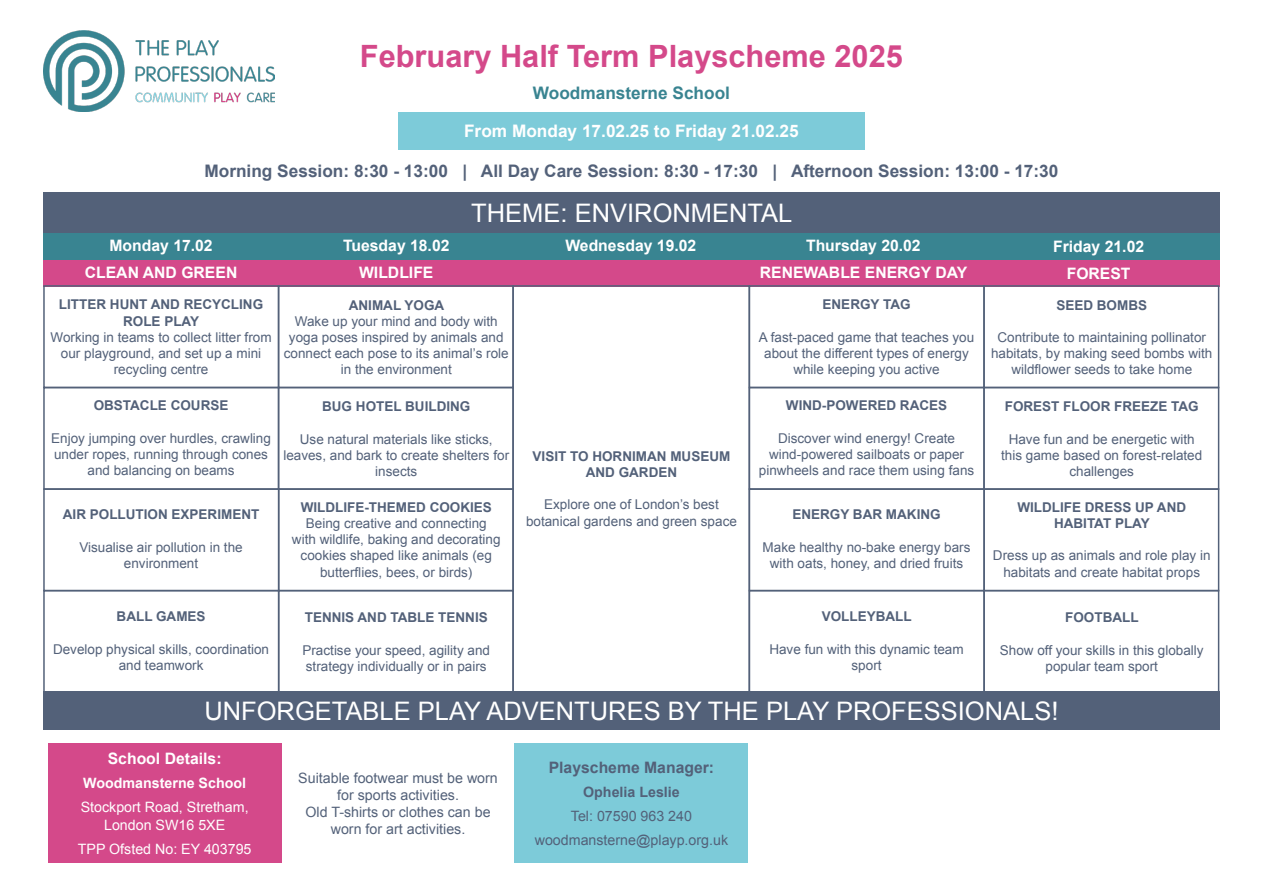
<style>
.page{position:relative;width:1263px;height:893px;background:#fff}
.page>*{position:absolute;margin:0;border:0;box-sizing:border-box;transform-origin:0 0}
.t1{font:700 30.75px "Arial";color:#d4498a}
.t2{font:25.5px "Arial";color:#fff}
.t3{font:700 17.25px "Arial";color:#536179}
.t4{font:700 17.25px "Arial";color:#fff}
.t5{font:700 17.25px "Arial";color:#398491}
.t6{font:700 15.75px "Arial";color:#fff}
.t7{font:700 15.75px "Arial";color:#536179}
.t8{font:14.25px "Arial";color:#536179}
.t9{font:14.25px "Arial";color:#fff}
.t10{font:700 14.25px "Arial";color:#fff}
.t11{font:700 14.25px "Arial";color:#536179}
.t12{font:13.5px/16.2px "Arial";color:#536179;text-align:center}
.t13{font:700 13.5px "Arial";color:#536179}
</style>
<div class="page">
<div style="left:43px;top:228px;width:1176px;height:57px;background:#398491"></div>
<div style="left:43px;top:261px;width:1176px;height:26px;background:#d4498a"></div>
<div style="left:43px;top:285px;width:236px;height:103px;border:2px solid #536179"></div>
<div style="left:749px;top:285px;width:236px;height:103px;border:2px solid #536179"></div>
<div style="left:278px;top:285px;width:236px;height:103px;border:2px solid #536179"></div>
<div style="left:512px;top:285px;width:238px;height:408px;border:2px solid #536179"></div>
<div style="left:983px;top:285px;width:236px;height:103px;border:2px solid #536179"></div>
<div style="left:43px;top:387px;width:236px;height:103px;border:2px solid #536179"></div>
<div style="left:749px;top:387px;width:236px;height:103px;border:2px solid #536179"></div>
<div style="left:278px;top:387px;width:236px;height:103px;border:2px solid #536179"></div>
<div style="left:983px;top:387px;width:236px;height:103px;border:2px solid #536179"></div>
<div style="left:43px;top:488px;width:236px;height:103px;border:2px solid #536179"></div>
<div style="left:749px;top:488px;width:236px;height:103px;border:2px solid #536179"></div>
<div style="left:278px;top:488px;width:236px;height:103px;border:2px solid #536179"></div>
<div style="left:983px;top:488px;width:236px;height:103px;border:2px solid #536179"></div>
<div style="left:43px;top:590px;width:236px;height:103px;border:2px solid #536179"></div>
<div style="left:749px;top:590px;width:236px;height:103px;border:2px solid #536179"></div>
<div style="left:278px;top:590px;width:236px;height:103px;border:2px solid #536179"></div>
<div style="left:983px;top:590px;width:236px;height:103px;border:2px solid #536179"></div>
<img style="left:43px;top:30px;width:231px;height:81px">
<div style="left:398px;top:112px;width:467px;height:37px;background:#7dcbd9"></div>
<div style="left:48px;top:743px;width:233px;height:120px;background:#d4498a"></div>
<div style="left:515px;top:743px;width:233px;height:120px;background:#7dcbd9"></div>
<div style="left:43px;top:691px;width:1176px;height:39px;background:#536179"></div>
<div style="left:43px;top:192px;width:1176px;height:41px;background:#536179"></div>
<p class="t1" style="left:360px;top:36px;width:544px">February Half Term Playscheme 2025</p>
<p class="t5" style="left:533px;top:81px;width:199px">Woodmansterne School</p>
<p class="t4" style="left:464px;top:120px;width:336px">From Monday 17.02.25 to Friday 21.02.25</p>
<p class="t3" style="left:204px;top:160px;width:855px">Morning Session: 8:30 - 13:00 | All Day Care Session: 8:30 - 17:30 | Afternoon Session: 13:00 - 17:30</p>
<p class="t6" style="left:109px;top:235px;width:105px">Monday 17.02</p>
<p class="t6" style="left:85px;top:262px;width:154px">CLEAN AND GREEN</p>
<p class="t13" style="left:59px;top:295px;width:206px">LITTER HUNT AND RECYCLING</p>
<p class="t13" style="left:123px;top:312px;width:78px">ROLE PLAY</p>
<p class="t12" style="left:51px;top:329px;width:223px">Working in teams to collect litter from our playground, and set up a mini recycling centre</p>
<p class="t13" style="left:94px;top:397px;width:136px">OBSTACLE COURSE</p>
<p class="t12" style="left:51px;top:430px;width:221px">Enjoy jumping over hurdles, crawling under ropes, running through cones and balancing on beams</p>
<p class="t13" style="left:63px;top:506px;width:198px">AIR POLLUTION EXPERIMENT</p>
<p class="t12" style="left:79px;top:539px;width:165px">Visualise air pollution in the</p>
<p class="t12" style="left:124px;top:555px;width:76px">environment</p>
<p class="t13" style="left:117px;top:608px;width:91px">BALL GAMES</p>
<p class="t12" style="left:53px;top:641px;width:218px">Develop physical skills, coordination and teamwork</p>
<p class="t6" style="left:343px;top:235px;width:108px">Tuesday 18.02</p>
<p class="t6" style="left:359px;top:262px;width:76px">WILDLIFE</p>
<p class="t2" style="left:471px;top:196px;width:323px">THEME: ENVIRONMENTAL</p>
<p class="t6" style="left:565px;top:235px;width:133px">Wednesday 19.02</p>
<p class="t6" style="left:1053px;top:236px;width:93px">Friday 21.02</p>
<p class="t6" style="left:1067px;top:263px;width:65px">FOREST</p>
<p class="t6" style="left:806px;top:235px;width:116px">Thursday 20.02</p>
<p class="t6" style="left:760px;top:262px;width:209px">RENEWABLE ENERGY DAY</p>
<p class="t13" style="left:349px;top:296px;width:97px">ANIMAL YOGA</p>
<p class="t12" style="left:284px;top:313px;width:226px">Wake up your mind and body with yoga poses inspired by animals and connect each pose to its animal’s role in the environment</p>
<p class="t13" style="left:322px;top:397px;width:150px">BUG HOTEL BUILDING</p>
<p class="t12" style="left:283px;top:431px;width:227px">Use natural materials like sticks, leaves, and bark to create shelters for insects</p>
<p class="t13" style="left:301px;top:498px;width:193px">WILDLIFE-THEMED COOKIES</p>
<p class="t12" style="left:292px;top:515px;width:210px">Being creative and connecting<br>with wildlife, baking and decorating cookies shaped like animals (eg butterflies, bees, or birds)</p>
<p class="t13" style="left:305px;top:609px;width:185px">TENNIS AND TABLE TENNIS</p>
<p class="t12" style="left:302px;top:642px;width:189px">Practise your speed, agility and</p>
<p class="t12" style="left:306px;top:658px;width:182px">strategy individually or in pairs</p>
<p class="t13" style="left:533px;top:447px;width:199px">VISIT TO HORNIMAN MUSEUM</p>
<p class="t13" style="left:586px;top:463px;width:93px">AND GARDEN</p>
<p class="t12" style="left:544px;top:497px;width:176px">Explore one of London’s best</p>
<p class="t12" style="left:526px;top:513px;width:212px">botanical gardens and green space</p>
<p class="t13" style="left:822px;top:295px;width:90px">ENERGY TAG</p>
<p class="t12" style="left:759px;top:329px;width:217px">A fast-paced game that teaches you about the different types of energy while keeping you active</p>
<p class="t13" style="left:786px;top:397px;width:163px">WIND-POWERED RACES</p>
<p class="t12" style="left:769px;top:430px;width:197px">Discover wind energy! Create wind-powered sailboats or paper</p>
<p class="t12" style="left:759px;top:462px;width:217px">pinwheels and race them using fans</p>
<p class="t13" style="left:792px;top:506px;width:150px">ENERGY BAR MAKING</p>
<p class="t12" style="left:763px;top:539px;width:209px">Make healthy no-bake energy bars with oats, honey, and dried fruits</p>
<p class="t13" style="left:822px;top:608px;width:92px">VOLLEYBALL</p>
<p class="t12" style="left:769px;top:641px;width:196px">Have fun with this dynamic team sport</p>
<p class="t13" style="left:1056px;top:296px;width:92px">SEED BOMBS</p>
<p class="t12" style="left:991px;top:329px;width:223px">Contribute to maintaining pollinator habitats, by making seed bombs with wildflower seeds to take home</p>
<p class="t13" style="left:1005px;top:398px;width:195px">FOREST FLOOR FREEZE TAG</p>
<p class="t12" style="left:1001px;top:431px;width:203px">Have fun and be energetic with this game based on forest-related challenges</p>
<p class="t13" style="left:1017px;top:498px;width:170px">WILDLIFE DRESS UP AND</p>
<p class="t13" style="left:1054px;top:514px;width:97px">HABITAT PLAY</p>
<p class="t12" style="left:993px;top:548px;width:219px">Dress up as animals and role play in habitats and create habitat props</p>
<p class="t13" style="left:1065px;top:609px;width:75px">FOOTBALL</p>
<p class="t12" style="left:1000px;top:642px;width:205px">Show off your skills in this globally popular team sport</p>
<p class="t2" style="left:204px;top:694px;width:856px">UNFORGETABLE PLAY ADVENTURES BY THE PLAY PROFESSIONALS!</p>
<p class="t6" style="left:108px;top:748px;width:115px">School Details:</p>
<p class="t10" style="left:83px;top:774px;width:164px">Woodmansterne School</p>
<p class="t9" style="left:81px;top:798px;width:169px">Stockport Road, Stretham,</p>
<p class="t9" style="left:104px;top:815px;width:123px">London SW16 5XE</p>
<p class="t9" style="left:78px;top:839px;width:175px">TPP Ofsted No: EY 403795</p>
<p class="t8" style="left:298px;top:768px;width:201px">Suitable footwear must be worn</p>
<p class="t8" style="left:337px;top:785px;width:123px">for sports activities.</p>
<p class="t8" style="left:306px;top:803px;width:187px">Old T-shirts or clothes can be</p>
<p class="t8" style="left:331px;top:820px;width:136px">worn for art activities.</p>
<p class="t7" style="left:549px;top:757px;width:167px">Playscheme Manager:</p>
<p class="t11" style="left:583px;top:783px;width:98px">Ophelia Leslie</p>
<p class="t8" style="left:571px;top:807px;width:123px">Tel: 07590 963 240</p>
<p class="t8" style="left:535px;top:831px;width:195px">woodmansterne@playp.org.uk</p>
</div>
